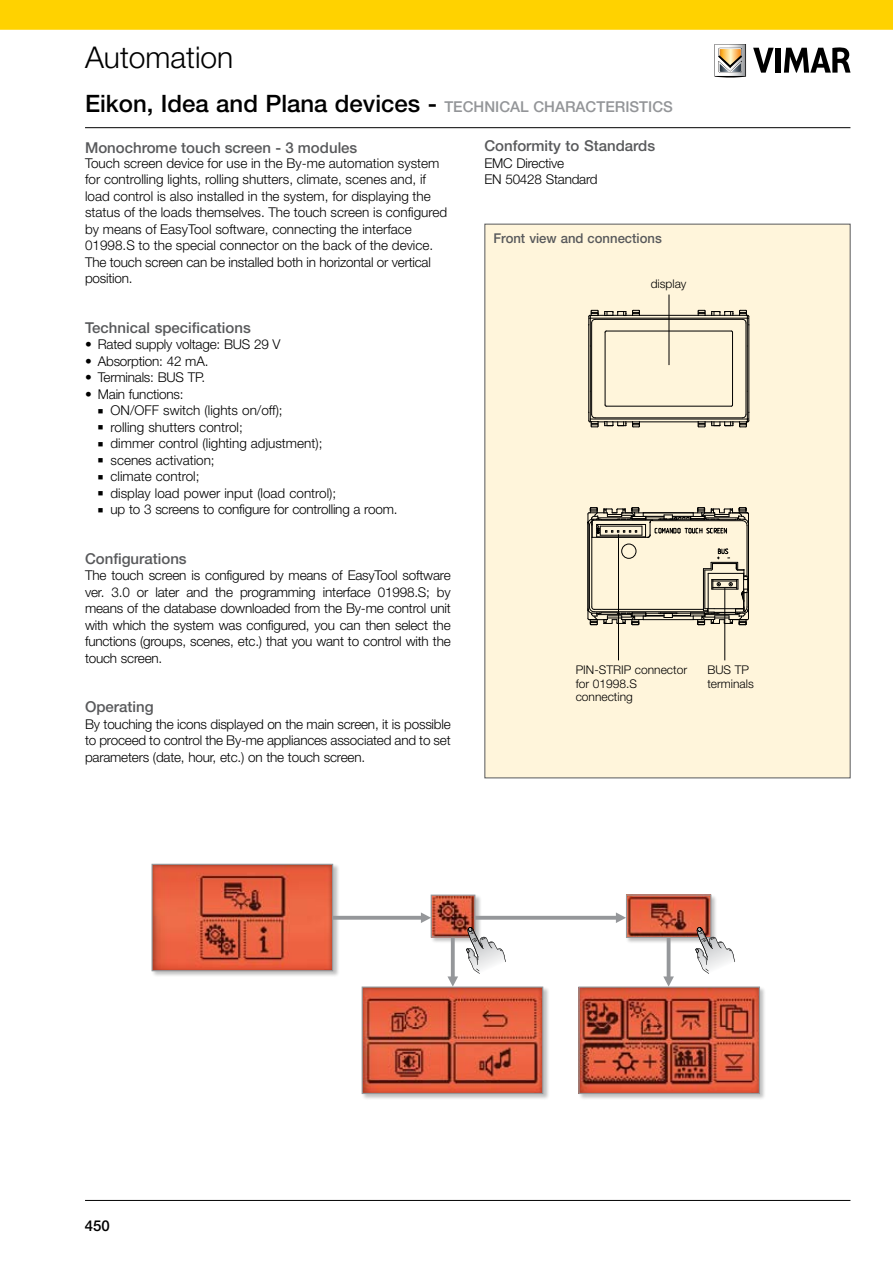
<style>
.page{position:relative;width:893px;height:1263px;background:#fff}
.page>*{position:absolute;margin:0;border:0;box-sizing:border-box;transform-origin:0 0}
.t1{font:300 30px "Helvetica Neue LT Std";color:#000}
.t2{font:500 24px "Helvetica Neue LT Std";color:#000}
.t3{font:500 15px "Helvetica Neue LT Std";color:#58595b}
.t4{font:500 15px "Helvetica Neue LT Std";color:#000}
.t5{font:300 13.5px/16.5px "Helvetica Neue LT Std";color:#000}
.t6{font:500 13.5px "Helvetica Neue LT Std";color:#58595b}
.t7{font:300 12px/13.5px "Helvetica Neue LT Std";color:#000}
.s1{font-size:15px;color:#939598}
</style>
<div class="page">
<svg style="left:0;top:0;width:892px;height:72px"></svg>
<hr style="left:85px;top:127px;width:765px;height:1px;background:#000">
<hr style="left:85px;top:1200px;width:765px;height:1px;background:#000">
<svg style="left:715px;top:44px;width:31px;height:34px"></svg>
<svg style="left:753px;top:48px;width:21px;height:25px"></svg>
<div style="left:776px;top:48px;width:5px;height:25px;background:#000"></div>
<svg style="left:784px;top:47px;width:66px;height:26px"></svg>
<svg style="left:892px;top:0;width:1px;height:30px"></svg>
<div style="left:484px;top:224px;width:366px;height:554px;background:#fff5db;border:1px solid #58595b"></div>
<hr style="left:748px;top:524px;width:1px;height:84px;background:#000">
<hr style="left:747px;top:525px;width:1px;height:51px;background:#000">
<hr style="left:591px;top:525px;width:1px;height:82px;background:#000">
<hr style="left:589px;top:525px;width:1px;height:82px;background:#000">
<hr style="left:588px;top:524px;width:1px;height:84px;background:#000">
<hr style="left:587px;top:522px;width:1px;height:88px;background:#000">
<div style="left:621px;top:544px;width:15px;height:14px;border:1px solid #000;border-radius:50%"></div>
<svg style="left:587px;top:507px;width:162px;height:31px"></svg>
<svg style="left:587px;top:548px;width:162px;height:77px"></svg>
<hr style="left:618px;top:534px;width:1px;height:126px;background:#000">
<hr style="left:724px;top:588px;width:1px;height:72px;background:#000">
<hr style="left:633px;top:421px;width:65px;height:1px;background:#000">
<hr style="left:590px;top:419px;width:157px;height:1px;background:#000">
<hr style="left:595px;top:418px;width:147px;height:1px;background:#000">
<hr style="left:606px;top:406px;width:125px;height:1px;background:#000">
<hr style="left:606px;top:331px;width:125px;height:1px;background:#000">
<hr style="left:595px;top:319px;width:147px;height:1px;background:#000">
<hr style="left:590px;top:318px;width:157px;height:1px;background:#000">
<hr style="left:633px;top:315px;width:72px;height:1px;background:#000">
<svg style="left:588px;top:309px;width:52px;height:119px"></svg>
<svg style="left:697px;top:309px;width:53px;height:119px"></svg>
<hr style="left:669px;top:295px;width:1px;height:70px;background:#000">
<div style="left:151px;top:863px;width:195px;height:120px;background:#000;opacity:.25"></div>
<img style="left:154px;top:866px;width:177px;height:103px">
<div style="left:152px;top:864px;width:181px;height:107px;border:1px solid #95979a"></div>
<div style="left:361px;top:986px;width:195px;height:120px;background:#000;opacity:.25"></div>
<img style="left:364px;top:988px;width:177px;height:104px">
<div style="left:362px;top:986px;width:181px;height:108px;border:1px solid #95979a"></div>
<div style="left:578px;top:986px;width:195px;height:120px;background:#000;opacity:.25"></div>
<img style="left:580px;top:988px;width:178px;height:104px">
<div style="left:578px;top:986px;width:182px;height:108px;border:1px solid #95979a"></div>
<div style="left:625px;top:894px;width:99px;height:56px;background:#000;opacity:.25"></div>
<img style="left:628px;top:896px;width:81px;height:40px">
<div style="left:626px;top:894px;width:85px;height:44px;border:1px solid #95979a"></div>
<div style="left:430px;top:894px;width:58px;height:57px;background:#000;opacity:.25"></div>
<img style="left:433px;top:896px;width:40px;height:40px">
<div style="left:431px;top:894px;width:44px;height:44px;border:1px solid #95979a"></div>
<svg style="left:695px;top:927px;width:40px;height:47px"></svg>
<svg style="left:333px;top:912px;width:98px;height:11px"></svg>
<svg style="left:466px;top:912px;width:160px;height:62px"></svg>
<svg style="left:447px;top:937px;width:11px;height:50px"></svg>
<svg style="left:663px;top:937px;width:11px;height:50px"></svg>
<h1 class="t1" style="left:85px;top:39px;width:150px">Automation</h1>
<h2 class="t2" style="left:85px;top:89px;width:589px">Eikon, Idea and Plana devices - <span class="s1">TECHNICAL CHARACTERISTICS</span></h2>
<p class="t3" style="left:85px;top:138px;width:274px">Monochrome touch screen - 3 modules</p>
<p class="t5" style="left:85px;top:154px;width:364px">Touch screen device for use in the By-me automation system for controlling lights, rolling shutters, climate, scenes and, if load control is also installed in the system, for displaying the status of the loads themselves. The touch screen is configured by means of EasyTool software, connecting the interface 01998.S to the special connector on the back of the device.<br>The touch screen can be installed both in horizontal or vertical position.</p>
<p class="t3" style="left:85px;top:318px;width:167px">Technical specifications</p>
<p class="t5" style="left:85px;top:336px;width:197px">• Rated supply voltage: BUS 29 V</p>
<p class="t5" style="left:85px;top:352px;width:125px">• Absorption: 42 mA.</p>
<p class="t5" style="left:85px;top:369px;width:122px">• Terminals: BUS TP.</p>
<p class="t5" style="left:85px;top:385px;width:100px">• Main functions:</p>
<p class="t5" style="left:98px;top:402px;width:186px">■ ON/OFF switch (lights on/off);</p>
<p class="t5" style="left:98px;top:418px;width:147px">■ rolling shutters control;</p>
<p class="t5" style="left:98px;top:435px;width:226px">■ dimmer control (lighting adjustment);</p>
<p class="t5" style="left:98px;top:451px;width:118px">■ scenes activation;</p>
<p class="t5" style="left:98px;top:468px;width:103px">■ climate control;</p>
<p class="t5" style="left:98px;top:484px;width:240px">■ display load power input (load control);</p>
<p class="t5" style="left:98px;top:501px;width:301px">■ up to 3 screens to configure for controlling a room.</p>
<p class="t3" style="left:85px;top:549px;width:103px">Configurations</p>
<p class="t5" style="left:85px;top:567px;width:367px;text-align:justify">The touch screen is configured by means of EasyTool software ver. 3.0 or later and the programming interface 01998.S; by means of the database downloaded from the By-me control unit with which the system was configured, you can then select the functions (groups, scenes, etc.) that you want to control with the touch screen.</p>
<p class="t3" style="left:85px;top:698px;width:70px">Operating</p>
<p class="t5" style="left:85px;top:715px;width:367px;text-align:justify">By touching the icons displayed on the main screen, it is possible to proceed to control the By-me appliances associated and to set parameters (date, hour, etc.) on the touch screen.</p>
<p class="t3" style="left:484px;top:137px;width:172px">Conformity to Standards</p>
<p class="t5" style="left:484px;top:154px;width:115px">EMC Directive<br>EN 50428 Standard</p>
<p class="t6" style="left:494px;top:230px;width:170px">Front view and connections</p>
<p class="t7" style="left:651px;top:276px;width:37px">display</p>
<p class="t7" style="left:576px;top:663px;width:113px">PIN-STRIP connector for 01998.S connecting</p>
<p class="t7" style="left:707px;top:663px;width:48px">BUS TP terminals</p>
<p class="t4" style="left:85px;top:1217px;width:27px">450</p>
</div>
